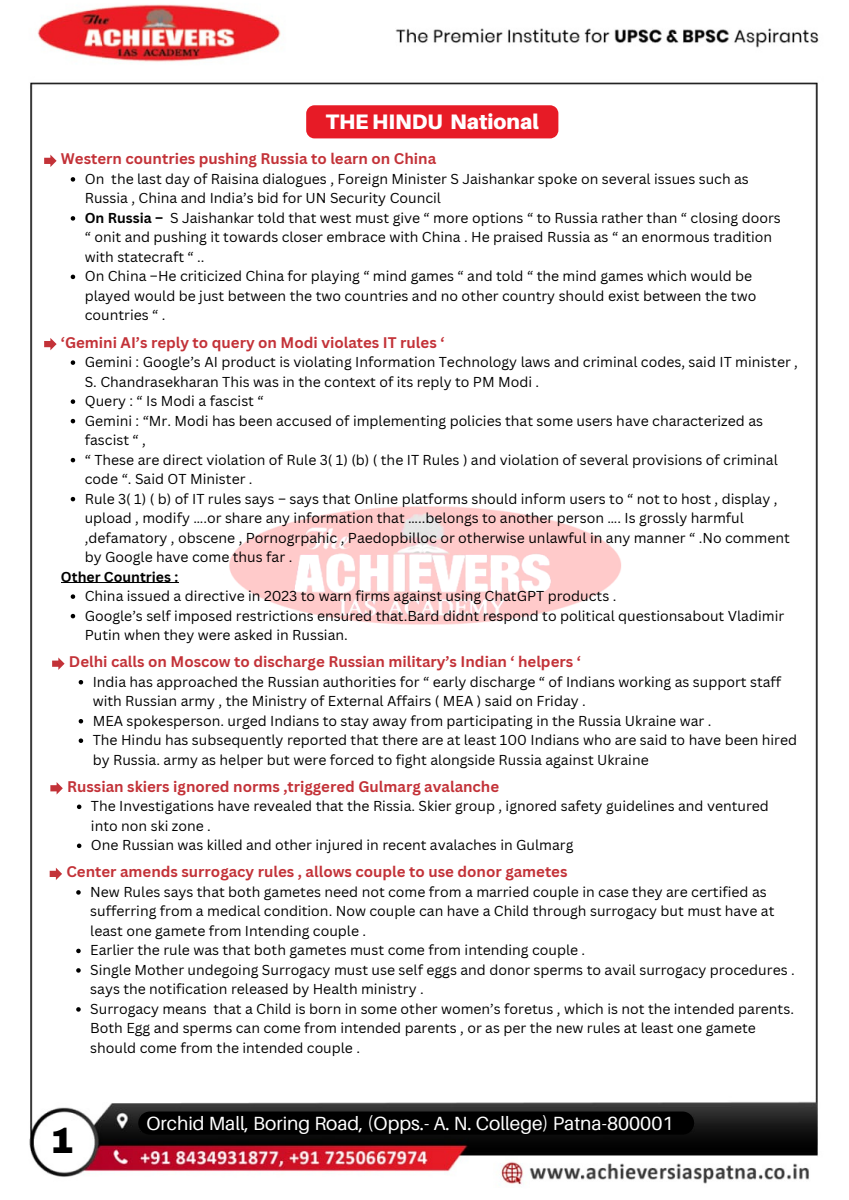
<style>
.page{position:relative;width:849px;height:1200px;background:#fff}
.page>*{position:absolute;margin:0;border:0;box-sizing:border-box;transform-origin:0 0}
.t1{font:900 36px "Archivo";color:#000}
.t2{font:900 21px "Aileron";color:#fff}
.t3{font:19.1px "Aileron";color:#fff}
.t4{font:700 15px "Canva Sans";color:#c33238}
.t5{font:14px/19.5px "Canva Sans";color:#000}
.t6{font:700 14px "Canva Sans";color:#000}
.s1{font-weight:700}
</style>
<div class="page">
<img style="left:29px;top:4px;width:790px;height:1181px">
<img style="left:210px;top:476px;width:433px;height:183px">
<svg style="left:44px;top:155px;width:13px;height:12px"></svg>
<svg style="left:44px;top:338px;width:13px;height:12px"></svg>
<svg style="left:50px;top:868px;width:12px;height:12px"></svg>
<svg style="left:71px;top:177px;width:4px;height:5px"></svg>
<svg style="left:71px;top:216px;width:4px;height:5px"></svg>
<svg style="left:71px;top:275px;width:4px;height:4px"></svg>
<div style="left:306px;top:105px;width:252px;height:33px;background:#e71b26"></div>
<div style="left:138px;top:1112px;width:556px;height:23px;background:#000;border-radius:12px"></div>
<svg style="left:71px;top:360px;width:4px;height:5px"></svg>
<svg style="left:71px;top:399px;width:4px;height:5px"></svg>
<svg style="left:71px;top:419px;width:4px;height:4px"></svg>
<svg style="left:71px;top:458px;width:4px;height:4px"></svg>
<svg style="left:71px;top:497px;width:4px;height:4px"></svg>
<hr style="left:61px;top:582px;width:117px;height:1px;background:#000">
<svg style="left:71px;top:594px;width:4px;height:5px"></svg>
<svg style="left:71px;top:614px;width:4px;height:4px"></svg>
<svg style="left:76px;top:890px;width:5px;height:5px"></svg>
<svg style="left:76px;top:949px;width:5px;height:4px"></svg>
<svg style="left:76px;top:968px;width:5px;height:5px"></svg>
<svg style="left:76px;top:1007px;width:5px;height:5px"></svg>
<svg style="left:52px;top:657px;width:13px;height:13px"></svg>
<svg style="left:79px;top:680px;width:4px;height:4px"></svg>
<svg style="left:79px;top:719px;width:4px;height:4px"></svg>
<svg style="left:79px;top:738px;width:4px;height:5px"></svg>
<svg style="left:50px;top:782px;width:13px;height:13px"></svg>
<svg style="left:77px;top:805px;width:4px;height:4px"></svg>
<svg style="left:77px;top:844px;width:4px;height:4px"></svg>
<p class="t2" style="left:325px;top:109px;width:214px">THE HINDU National</p>
<h1 class="t4" style="left:61px;top:148px;width:377px">Western countries pushing Russia to learn on China</h1>
<p class="t5" style="left:85px;top:169px;width:665px">On the last day of Raisina dialogues , Foreign Minister S Jaishankar spoke on several issues such as<br>Russia , China and India’s bid for UN Security Council</p>
<h3 class="t5" style="left:85px;top:208px;width:697px"><span class="s1">On Russia –</span> S Jaishankar told that west must give “ more options “ to Russia rather than “ closing doors “ onit and pushing it towards closer embrace with China . He praised Russia as “ an enormous tradition with statecraft “ ..</h3>
<p class="t5" style="left:85px;top:266px;width:672px">On China –He criticized China for playing “ mind games “ and told “ the mind games which would be played would be just between the two countries and no other country should exist between the two countries “ .</p>
<p class="t4" style="left:61px;top:332px;width:385px">‘Gemini AI’s reply to query on Modi violates IT rules ‘</p>
<p class="t5" style="left:85px;top:352px;width:714px">Gemini : Google’s AI product is violating Information Technology laws and criminal codes, said IT minister ,<br>S. Chandrasekharan This was in the context of its reply to PM Modi .</p>
<p class="t5" style="left:85px;top:391px;width:180px">Query : “ Is Modi a fascist “</p>
<p class="t5" style="left:85px;top:410px;width:679px">Gemini : “Mr. Modi has been accused of implementing policies that some users have characterized as fascist “ ,</p>
<p class="t5" style="left:85px;top:449px;width:694px">“ These are direct violation of Rule 3( 1) (b) ( the IT Rules ) and violation of several provisions of criminal code “. Said OT Minister .</p>
<h3 class="t5" style="left:85px;top:488px;width:706px">Rule 3( 1) ( b) of IT rules says – says that Online platforms should inform users to “ not to host , display , upload , modify ….or share any information that …..belongs to another person …. Is grossly harmful ,defamatory , obscene , Pornogrpahic , Paedopbilloc or otherwise unlawful in any manner “ .No comment by Google have come thus far .</h3>
<p class="t6" style="left:61px;top:567px;width:119px">Other Countries :</p>
<p class="t5" style="left:85px;top:586px;width:533px">China issued a directive in 2023 to warn firms against using ChatGPT products .</p>
<p class="t5" style="left:85px;top:605px;width:700px">Google’s self imposed restrictions ensured that.Bard didnt respond to political questionsabout Vladimir<br>Putin when they were asked in Russian.</p>
<p class="t4" style="left:69px;top:651px;width:513px">Delhi calls on Moscow to discharge Russian military’s Indian ‘ helpers ‘</p>
<p class="t5" style="left:93px;top:672px;width:690px">India has approached the Russian authorities for “ early discharge “ of Indians working as support staff with Russian army , the Ministry of External Affairs ( MEA ) said on Friday .</p>
<h3 class="t5" style="left:93px;top:711px;width:620px">MEA spokesperson. urged Indians to stay away from participating in the Russia Ukraine war .</h3>
<p class="t5" style="left:93px;top:730px;width:705px">The Hindu has subsequently reported that there are at least 100 Indians who are said to have been hired by Russia. army as helper but were forced to fight alongside Russia against Ukraine</p>
<p class="t4" style="left:67px;top:776px;width:433px">Russian skiers ignored norms ,triggered Gulmarg avalanche</p>
<p class="t5" style="left:91px;top:796px;width:679px">The Investigations have revealed that the Rissia. Skier group , ignored safety guidelines and ventured into non ski zone .</p>
<h3 class="t5" style="left:91px;top:835px;width:484px">One Russian was killed and other injured in recent avalaches in Gulmarg</h3>
<p class="t4" style="left:66px;top:861px;width:502px">Center amends surrogacy rules , allows couple to use donor gametes</p>
<h3 class="t5" style="left:90px;top:882px;width:685px">New Rules says that both gametes need not come from a married couple in case they are certified as sufferring from a medical condition. Now couple can have a Child through surrogacy but must have at least one gamete from Intending couple .</h3>
<p class="t5" style="left:90px;top:940px;width:496px">Earlier the rule was that both gametes must come from intending couple .</p>
<p class="t5" style="left:90px;top:960px;width:705px">Single Mother undegoing Surrogacy must use self eggs and donor sperms to avail surrogacy procedures . says the notification released by Health ministry .</p>
<p class="t5" style="left:90px;top:999px;width:705px">Surrogacy means that a Child is born in some other women’s foretus , which is not the intended parents.<br>Both Egg and sperms can come from intended parents , or as per the new rules at least one gamete should come from the intended couple .</p>
<h3 class="t1" style="left:50px;top:1122px;width:26px">1</h3>
<p class="t3" style="left:146px;top:1111px;width:528px">Orchid Mall, Boring Road, (Opps.- A. N. College) Patna-800001</p>
</div>
